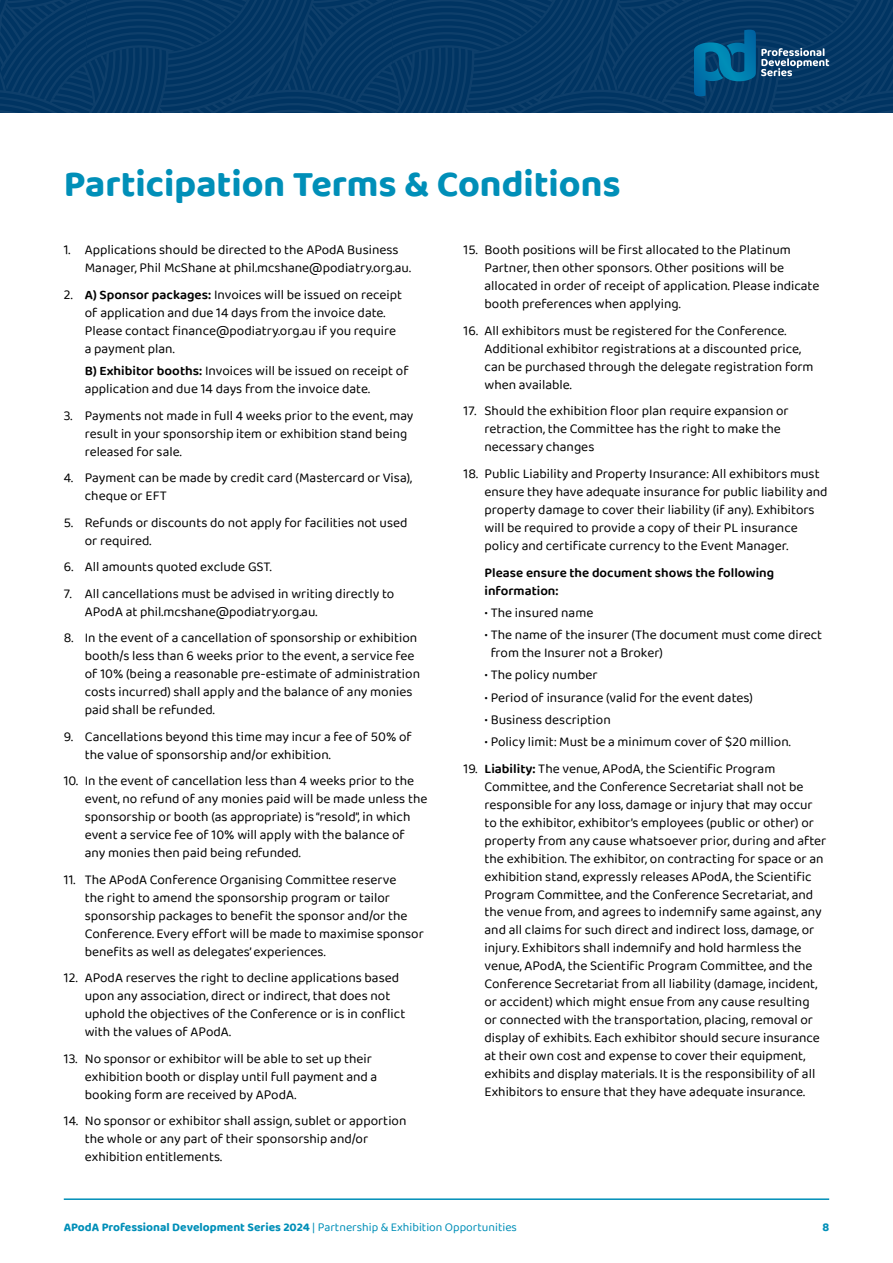
<style>
.page{position:relative;width:893px;height:1263px;background:#fff}
.page>*{position:absolute;margin:0;border:0;box-sizing:border-box;transform-origin:0 0}
.t1{font:700 37.65px "Baloo 2";color:#008fb8}
.t2{font:13.5px/18px "Baloo 2";color:#000}
.t3{font:600 13.5px/18px "Baloo 2";color:#000}
.t4{font:700 12px "Baloo 2";color:#008fb8}
.s1{font-weight:600}
.s2{font-weight:400}
</style>
<div class="page">
<hr style="left:64px;top:1198px;width:765px;height:2px;background:#008fb8">
<div style="left:0;top:0;width:893px;height:113px;background:linear-gradient(to right,#053865,#053865)"></div>
<svg style="left:694px;top:30px;width:135px;height:66px;background:#13537f"></svg>
<h1 class="t1" style="left:64px;top:161px;width:559px">Participation Terms &amp; Conditions</h1>
<p class="t2" style="left:85px;top:242px;width:328px;text-indent:-21px">1. Applications should be directed to the APodA Business<br>Manager, Phil McShane at phil.mcshane@podiatry.org.au.</p>
<p class="t2" style="left:85px;top:286px;width:319px;text-indent:-21px">2. <span class="s1">A) Sponsor packages:</span> Invoices will be issued on receipt of application and due 14 days from the invoice date.<br>Please contact finance@podiatry.org.au if you require a payment plan.</p>
<p class="t2" style="left:85px;top:362px;width:325px"><span class="s1">B) Exhibitor booths:</span> Invoices will be issued on receipt of application and due 14 days from the invoice date.</p>
<p class="t2" style="left:85px;top:407px;width:330px;text-indent:-21px">3. Payments not made in full 4 weeks prior to the event, may result in your sponsorship item or exhibition stand being released for sale.</p>
<p class="t2" style="left:85px;top:469px;width:329px;text-indent:-21px">4. Payment can be made by credit card (Mastercard or Visa), cheque or EFT</p>
<p class="t2" style="left:85px;top:514px;width:324px;text-indent:-21px">5. Refunds or discounts do not apply for facilities not used or required.</p>
<p class="t2" style="left:64px;top:558px;width:209px">6. All amounts quoted exclude GST.</p>
<p class="t2" style="left:85px;top:585px;width:311px;text-indent:-21px">7. All cancellations must be advised in writing directly to<br>APodA at phil.mcshane@podiatry.org.au.</p>
<p class="t2" style="left:85px;top:629px;width:337px;text-indent:-21px">8. In the event of a cancellation of sponsorship or exhibition booth/s less than 6 weeks prior to the event, a service fee of 10% (being a reasonable pre-estimate of administration costs incurred) shall apply and the balance of any monies paid shall be refunded.</p>
<p class="t2" style="left:85px;top:728px;width:329px;text-indent:-21px">9. Cancellations beyond this time may incur a fee of 50% of the value of sponsorship and/or exhibition.</p>
<p class="t2" style="left:85px;top:772px;width:344px;text-indent:-21px">10. In the event of cancellation less than 4 weeks prior to the event, no refund of any monies paid will be made unless the sponsorship or booth (as appropriate) is “resold”, in which event a service fee of 10% will apply with the balance of any monies then paid being refunded.</p>
<p class="t2" style="left:85px;top:871px;width:341px;text-indent:-21px">11. The APodA Conference Organising Committee reserve<br>the right to amend the sponsorship program or tailor sponsorship packages to benefit the sponsor and/or the Conference. Every effort will be made to maximise sponsor benefits as well as delegates’ experiences.</p>
<p class="t2" style="left:85px;top:969px;width:322px;text-indent:-21px">12. APodA reserves the right to decline applications based upon any association, direct or indirect, that does not uphold the objectives of the Conference or is in conflict with the values of APodA.</p>
<p class="t2" style="left:85px;top:1050px;width:294px;text-indent:-21px">13. No sponsor or exhibitor will be able to set up their exhibition booth or display until full payment and a booking form are received by APodA.</p>
<p class="t2" style="left:85px;top:1112px;width:323px;text-indent:-21px">14. No sponsor or exhibitor shall assign, sublet or apportion the whole or any part of their sponsorship and/or exhibition entitlements.</p>
<p class="t2" style="left:484px;top:242px;width:336px;text-indent:-21px">15. Booth positions will be first allocated to the Platinum Partner, then other sponsors. Other positions will be allocated in order of receipt of application. Please indicate booth preferences when applying.</p>
<p class="t2" style="left:484px;top:322px;width:331px;text-indent:-21px">16. All exhibitors must be registered for the Conference.<br>Additional exhibitor registrations at a discounted price, can be purchased through the delegate registration form when available.</p>
<p class="t2" style="left:484px;top:403px;width:306px;text-indent:-21px">17. Should the exhibition floor plan require expansion or retraction, the Committee has the right to make the necessary changes</p>
<p class="t2" style="left:484px;top:465px;width:345px;text-indent:-21px">18. Public Liability and Property Insurance: All exhibitors must ensure they have adequate insurance for public liability and property damage to cover their liability (if any). Exhibitors will be required to provide a copy of their PL insurance policy and certificate currency to the Event Manager.</p>
<p class="t3" style="left:484px;top:564px;width:291px">Please ensure the document shows the following information:</p>
<p class="t2" style="left:484px;top:604px;width:110px">• The insured name</p>
<p class="t2" style="left:491px;top:626px;width:333px;text-indent:-6px">• The name of the insurer (The document must come direct from the Insurer not a Broker)</p>
<p class="t2" style="left:484px;top:666px;width:115px">• The policy number</p>
<p class="t2" style="left:484px;top:689px;width:270px">• Period of insurance (valid for the event dates)</p>
<p class="t2" style="left:484px;top:711px;width:128px">• Business description</p>
<p class="t2" style="left:484px;top:733px;width:308px">• Policy limit: Must be a minimum cover of $20 million.</p>
<p class="t2" style="left:484px;top:760px;width:343px;text-indent:-21px">19. <span class="s1">Liability:</span> The venue, APodA, the Scientific Program Committee, and the Conference Secretariat shall not be responsible for any loss, damage or injury that may occur to the exhibitor, exhibitor’s employees (public or other) or property from any cause whatsoever prior, during and after the exhibition. The exhibitor, on contracting for space or an exhibition stand, expressly releases APodA, the Scientific Program Committee, and the Conference Secretariat, and the venue from, and agrees to indemnify same against, any and all claims for such direct and indirect loss, damage, or injury. Exhibitors shall indemnify and hold harmless the venue, APodA, the Scientific Program Committee, and the Conference Secretariat from all liability (damage, incident, or accident) which might ensue from any cause resulting<br>or connected with the transportation, placing, removal or display of exhibits. Each exhibitor should secure insurance at their own cost and expense to cover their equipment, exhibits and display materials. It is the responsibility of all Exhibitors to ensure that they have adequate insurance.</p>
<p class="t4" style="left:64px;top:1220px;width:455px">APodA Professional Development Series 2024 <span class="s2">| Partnership &amp; Exhibition Opportunities</span></p>
<p class="t4" style="left:822px;top:1220px;width:8px">8</p>
</div>
